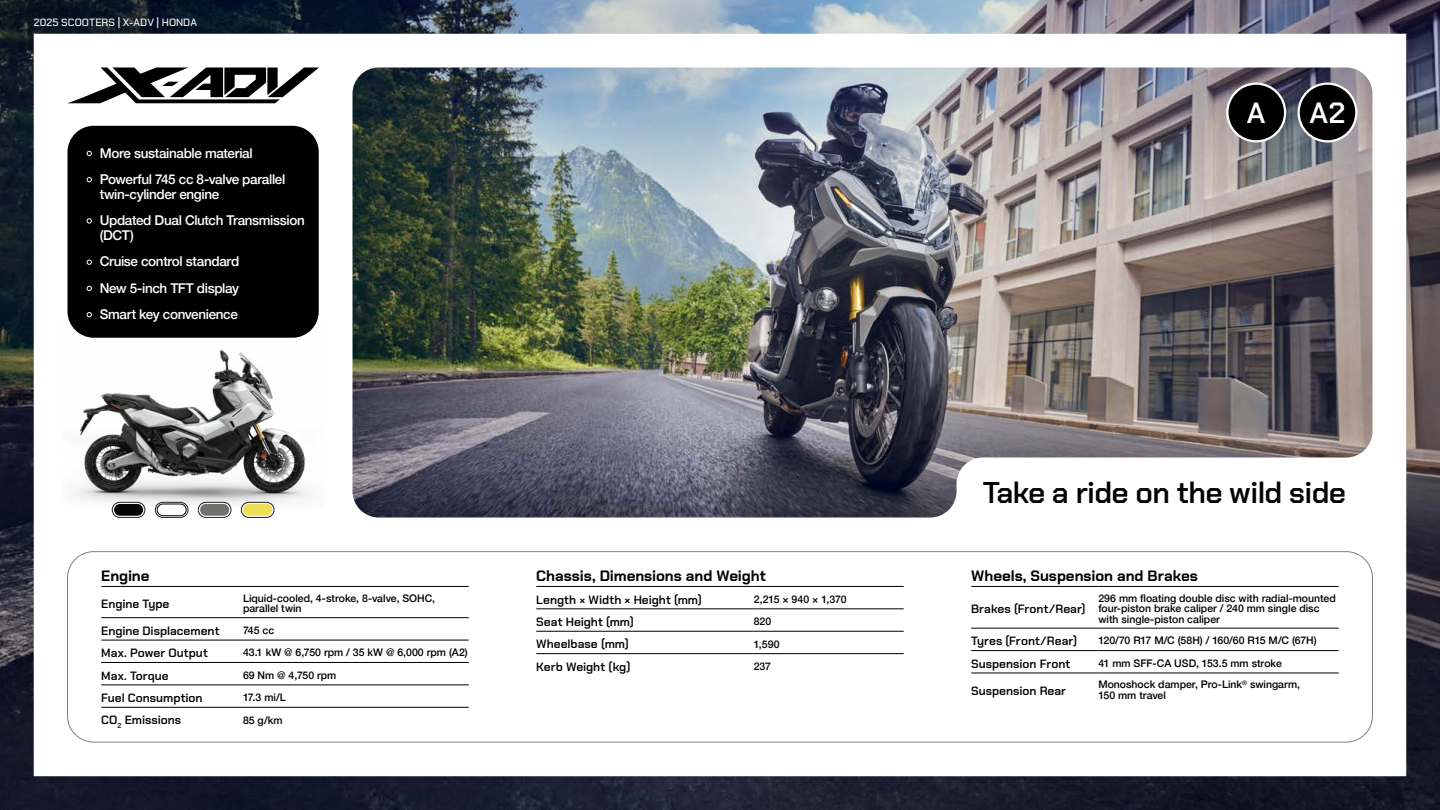
<style>
.page{position:relative;width:1440px;height:810px;background:#fff}
.page>*{position:absolute;margin:0;border:0;box-sizing:border-box;transform-origin:0 0}
.t1{font:600 30px "Chakra Petch";letter-spacing:-.02em;color:#000}
.t2{font:600 29.25px "Chakra Petch";color:#fff}
.t3{font:700 15px "Chakra Petch";letter-spacing:-.005em;color:#000}
.t4{font:500 13.5px/15px "Helvetica Neue";letter-spacing:-.025em;color:#fff}
.t5{font:600 12px "Chakra Petch";color:#000}
.t6{font:500 10.5px/10.5px "Helvetica Neue";color:#000}
.t7{font:500 10.5px "Chakra Petch";letter-spacing:.005em;color:#fff}
.s1{font-size:12px}
</style>
<div class="page">
<img style="left:0;top:0;width:1440px;height:810px">
<img style="left:34px;top:34px;width:1372px;height:742px">
<div style="left:67px;top:551px;width:1306px;height:192px;border:1px solid #000;border-radius:26px"></div>
<div style="left:68px;top:126px;width:251px;height:212px;background:#000;border-radius:26px"></div>
<img style="left:63px;top:323px;width:260px;height:185px">
<div style="left:157px;top:504px;width:29px;height:12px;background:#fff;border-radius:6px"></div>
<div style="left:157px;top:504px;width:29px;height:12px;border:1px solid #000;border-radius:6px"></div>
<div style="left:155px;top:502px;width:33px;height:16px;border:1px solid #212121;border-radius:8px"></div>
<div style="left:200px;top:504px;width:29px;height:12px;background:#6f716c;border-radius:6px"></div>
<div style="left:198px;top:502px;width:33px;height:16px;border:1px solid #212121;border-radius:8px"></div>
<div style="left:243px;top:504px;width:29px;height:12px;background:#eede54;border-radius:6px"></div>
<div style="left:241px;top:502px;width:33px;height:16px;border:1px solid #212121;border-radius:8px"></div>
<div style="left:114px;top:504px;width:29px;height:12px;background:#030303;border-radius:6px"></div>
<div style="left:112px;top:502px;width:33px;height:16px;border:1px solid #212121;border-radius:8px"></div>
<svg style="left:68px;top:68px;width:251px;height:35px"></svg>
<hr style="left:101px;top:586px;width:142px;height:1px;background:#000">
<hr style="left:243px;top:586px;width:226px;height:1px;background:#000">
<hr style="left:101px;top:617px;width:142px;height:1px;background:#000">
<hr style="left:243px;top:617px;width:226px;height:1px;background:#000">
<hr style="left:101px;top:640px;width:142px;height:1px;background:#000">
<hr style="left:243px;top:640px;width:226px;height:1px;background:#000">
<hr style="left:101px;top:662px;width:142px;height:1px;background:#000">
<hr style="left:243px;top:662px;width:226px;height:1px;background:#000">
<hr style="left:101px;top:685px;width:142px;height:1px;background:#000">
<hr style="left:243px;top:685px;width:226px;height:1px;background:#000">
<hr style="left:101px;top:707px;width:142px;height:1px;background:#000">
<hr style="left:243px;top:707px;width:226px;height:1px;background:#000">
<div style="left:536px;top:561px;width:368px;height:115px;background:#fff"></div>
<hr style="left:536px;top:586px;width:218px;height:1px;background:#000">
<hr style="left:754px;top:586px;width:150px;height:1px;background:#000">
<hr style="left:536px;top:609px;width:218px;height:1px;background:#000">
<hr style="left:754px;top:609px;width:150px;height:1px;background:#000">
<hr style="left:536px;top:631px;width:218px;height:1px;background:#000">
<hr style="left:754px;top:631px;width:150px;height:1px;background:#000">
<hr style="left:536px;top:653px;width:218px;height:1px;background:#000">
<hr style="left:754px;top:653px;width:150px;height:1px;background:#000">
<div style="left:971px;top:561px;width:368px;height:143px;background:#fff"></div>
<hr style="left:971px;top:586px;width:127px;height:1px;background:#000">
<hr style="left:1098px;top:586px;width:241px;height:1px;background:#000">
<hr style="left:971px;top:628px;width:127px;height:1px;background:#000">
<hr style="left:1098px;top:628px;width:241px;height:1px;background:#000">
<hr style="left:971px;top:650px;width:127px;height:1px;background:#000">
<hr style="left:1098px;top:650px;width:241px;height:1px;background:#000">
<hr style="left:971px;top:673px;width:127px;height:1px;background:#000">
<hr style="left:1098px;top:673px;width:241px;height:1px;background:#000">
<div style="left:1299px;top:84px;width:57px;height:57px;background:#000;border-radius:50%"></div>
<div style="left:1298px;top:82px;width:60px;height:60px;border:2px solid #fff;border-radius:50%"></div>
<div style="left:1227px;top:84px;width:58px;height:57px;background:#000;border-radius:50%"></div>
<div style="left:1226px;top:82px;width:60px;height:60px;border:2px solid #fff;border-radius:50%"></div>
<p class="t7" style="left:34px;top:16px;width:165px">2025 SCOOTERS | X-ADV | HONDA</p>
<p class="t4" style="left:86px;top:144px;width:168px"><span class="s1">•</span> More sustainable material</p>
<p class="t4" style="left:100px;top:171px;width:187px;text-indent:-14px"><span class="s1">•</span> Powerful 745 cc 8-valve parallel twin-cylinder engine</p>
<p class="t4" style="left:100px;top:212px;width:207px;text-indent:-14px"><span class="s1">•</span> Updated Dual Clutch Transmission (DCT)</p>
<p class="t4" style="left:86px;top:253px;width:155px"><span class="s1">•</span> Cruise control standard</p>
<p class="t4" style="left:86px;top:279px;width:154px"><span class="s1">•</span> New 5-inch TFT display</p>
<p class="t4" style="left:86px;top:306px;width:153px"><span class="s1">•</span> Smart key convenience</p>
<h3 class="t3" style="left:101px;top:567px;width:50px">Engine</h3>
<p class="t5" style="left:101px;top:597px;width:70px">Engine Type</p>
<p class="t6" style="left:243px;top:592px;width:194px">Liquid-cooled, 4-stroke, 8-valve, SOHC, parallel twin</p>
<p class="t5" style="left:101px;top:624px;width:120px">Engine Displacement</p>
<p class="t6" style="left:243px;top:624px;width:33px">745 cc</p>
<p class="t5" style="left:101px;top:646px;width:108px">Max. Power Output</p>
<p class="t6" style="left:243px;top:647px;width:226px">43.1 kW @ 6,750 rpm / 35 kW @ 6,000 rpm (A2)</p>
<p class="t5" style="left:101px;top:668px;width:69px">Max. Torque</p>
<p class="t6" style="left:243px;top:669px;width:95px">69 Nm @ 4,750 rpm</p>
<p class="t5" style="left:101px;top:691px;width:103px">Fuel Consumption</p>
<p class="t6" style="left:243px;top:691px;width:44px">17.3 mi/L</p>
<p class="t5" style="left:101px;top:713px;width:82px">CO<sub>2</sub> Emissions</p>
<p class="t6" style="left:243px;top:714px;width:41px">85 g/km</p>
<h3 class="t3" style="left:536px;top:567px;width:231px">Chassis, Dimensions and Weight</h3>
<p class="t5" style="left:536px;top:592px;width:167px">Length × Width × Height (mm)</p>
<p class="t6" style="left:754px;top:593px;width:94px">2,215 × 940 × 1,370</p>
<p class="t5" style="left:536px;top:615px;width:99px">Seat Height (mm)</p>
<p class="t6" style="left:754px;top:615px;width:19px">820</p>
<p class="t5" style="left:536px;top:637px;width:94px">Wheelbase (mm)</p>
<p class="t6" style="left:754px;top:638px;width:27px">1,590</p>
<p class="t5" style="left:536px;top:660px;width:96px">Kerb Weight (kg)</p>
<p class="t6" style="left:754px;top:660px;width:19px">237</p>
<h2 class="t2" style="left:1247px;top:96px;width:20px">A</h2>
<h2 class="t2" style="left:1310px;top:96px;width:37px">A2</h2>
<h1 class="t1" style="left:983px;top:475px;width:365px">Take a ride on the wild side</h1>
<h3 class="t3" style="left:971px;top:567px;width:228px">Wheels, Suspension and Brakes</h3>
<p class="t5" style="left:971px;top:602px;width:116px">Brakes (Front/Rear)</p>
<p class="t6" style="left:1098px;top:592px;width:239px">296 mm floating double disc with radial-mounted four-piston brake caliper / 240 mm single disc with single-piston caliper</p>
<p class="t5" style="left:971px;top:634px;width:107px">Tyres (Front/Rear)</p>
<p class="t6" style="left:1098px;top:635px;width:220px">120/70 R17 M/C (58H) / 160/60 R15 M/C (67H)</p>
<p class="t5" style="left:971px;top:657px;width:101px">Suspension Front</p>
<p class="t6" style="left:1098px;top:657px;width:185px">41 mm SFF-CA USD, 153.5 mm stroke</p>
<p class="t5" style="left:971px;top:683px;width:96px">Suspension Rear</p>
<p class="t6" style="left:1098px;top:679px;width:203px">Monoshock damper, Pro-Link<sup>®</sup> swingarm,<br>150 mm travel</p>
</div>
